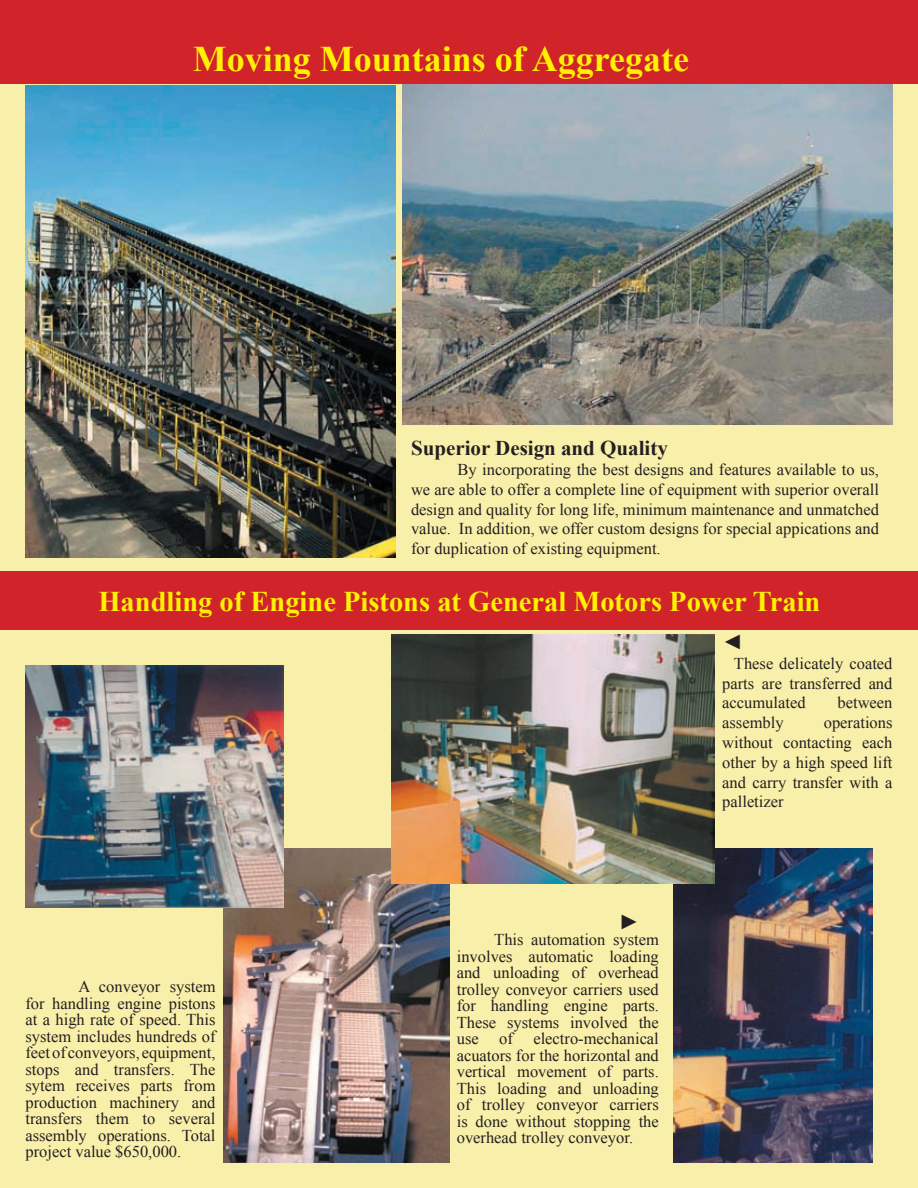
<style>
.page{position:relative;width:918px;height:1188px;background:#fff}
.page>*{position:absolute;margin:0;border:0;box-sizing:border-box;transform-origin:0 0}
.t1{font:700 36px "Times New Roman";color:#fff101}
.t2{font:700 28.5px "Times New Roman";color:#fff101}
.t3{font:700 21px "Times New Roman";color:#231f20}
.t4{font:21px "Times New Roman";color:#231f20}
.t5{font:16.5px/16.5px "Times New Roman";color:#231f20;text-align:justify}
</style>
<div class="page">
<div style="left:0;top:0;width:918px;height:86px;background:#d1232a"></div>
<div style="left:0;top:84px;width:918px;height:1104px;background:#f8efaa"></div>
<div style="left:0;top:571px;width:918px;height:59px;background:#d1232a"></div>
<img style="left:224px;top:848px;width:226px;height:314px">
<img style="left:26px;top:665px;width:258px;height:242px">
<img style="left:673px;top:848px;width:200px;height:314px">
<img style="left:392px;top:634px;width:323px;height:249px">
<img style="left:26px;top:86px;width:370px;height:472px">
<img style="left:402px;top:84px;width:490px;height:340px">
<p class="t1" style="left:193px;top:34px;width:498px">Moving Mountains of Aggregate</p>
<p class="t3" style="left:411px;top:434px;width:258px">Superior Design and Quality</p>
<p class="t5" style="left:411px;top:459px;width:470px;line-height:19.8px;text-indent:46px">By incorporating the best designs and features available to us, we are able to offer a complete line of equipment with superior overall design and quality for long life, minimum maintenance and unmatched value. In addition, we offer custom designs for special appications and for duplication of existing equipment.</p>
<p class="t2" style="left:98px;top:582px;width:724px">Handling of Engine Pistons at General Motors Power Train</p>
<p class="t4" style="left:722px;top:628px;width:22px">◄</p>
<p class="t5" style="left:722px;top:653px;width:172px;line-height:19.8px;text-indent:12px">These delicately coated parts are transferred and accumulated</p>
<p class="t5" style="left:838px;top:694px;width:56px">between</p>
<p class="t5" style="left:26px;top:978px;width:192px;text-indent:53px">A conveyor system for handling engine pistons at a high rate of speed. This system includes hundreds of feet of conveyors, equipment, stops and transfers. The sytem receives parts from production machinery and transfers them to several assembly operations. Total project value $650,000.</p>
<p class="t4" style="left:619px;top:907px;width:22px">►</p>
<p class="t5" style="left:457px;top:931px;width:204px;text-indent:38px">This automation system involves automatic loading and unloading of overhead trolley conveyor carriers used for handling engine parts.<br>These systems involved the use of electro-mechanical acuators for the horizontal and vertical movement of parts.<br>This loading and unloading of trolley conveyor carriers is done without stopping the overhead trolley conveyor.</p>
<p class="t5" style="left:722px;top:713px;width:172px;line-height:19.8px;text-indent:102px">operations without contacting each other by a high speed lift and carry transfer with a palletizer</p>
<p class="t5" style="left:722px;top:714px;width:63px">assembly</p>
</div>
